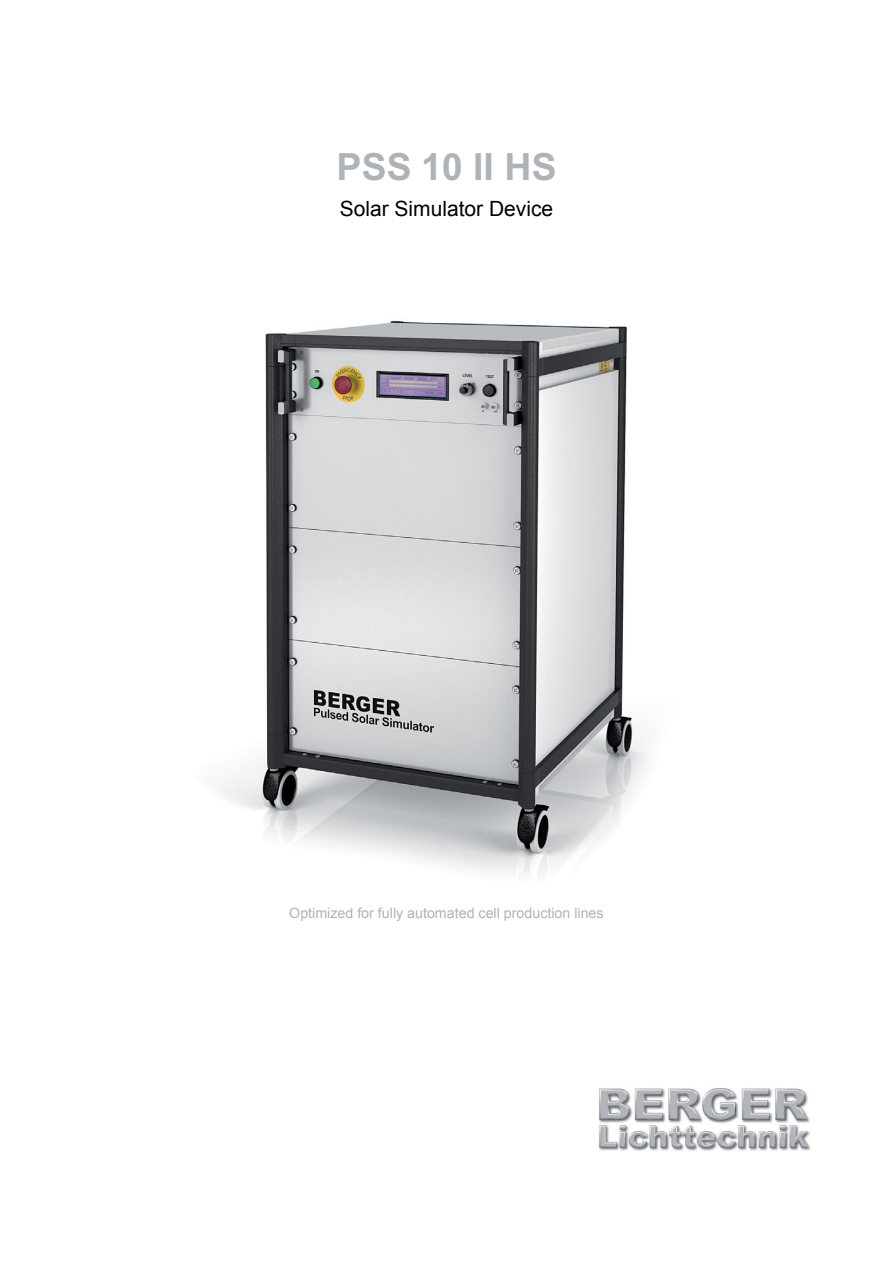
<style>
.page{position:relative;width:893px;height:1263px;background:#fff}
.page>*{position:absolute;margin:0;border:0;box-sizing:border-box;transform-origin:0 0}
.t1{font:700 37.5px "Arial";color:#aeb3b8}
.t2{font:21px "Arial";color:#000}
.t3{font:14.25px "Arial";color:#aeb3b8}
</style>
<div class="page">
<img style="left:221px;top:320px;width:426px;height:555px">
<img style="left:599px;top:1088px;width:212px;height:63px">
<h1 class="t1" style="left:336px;top:145px;width:222px">PSS 10 II HS</h1>
<h2 class="t2" style="left:340px;top:195px;width:215px">Solar Simulator Device</h2>
<p class="t3" style="left:289px;top:904px;width:316px">Optimized for fully automated cell production lines</p>
</div>
